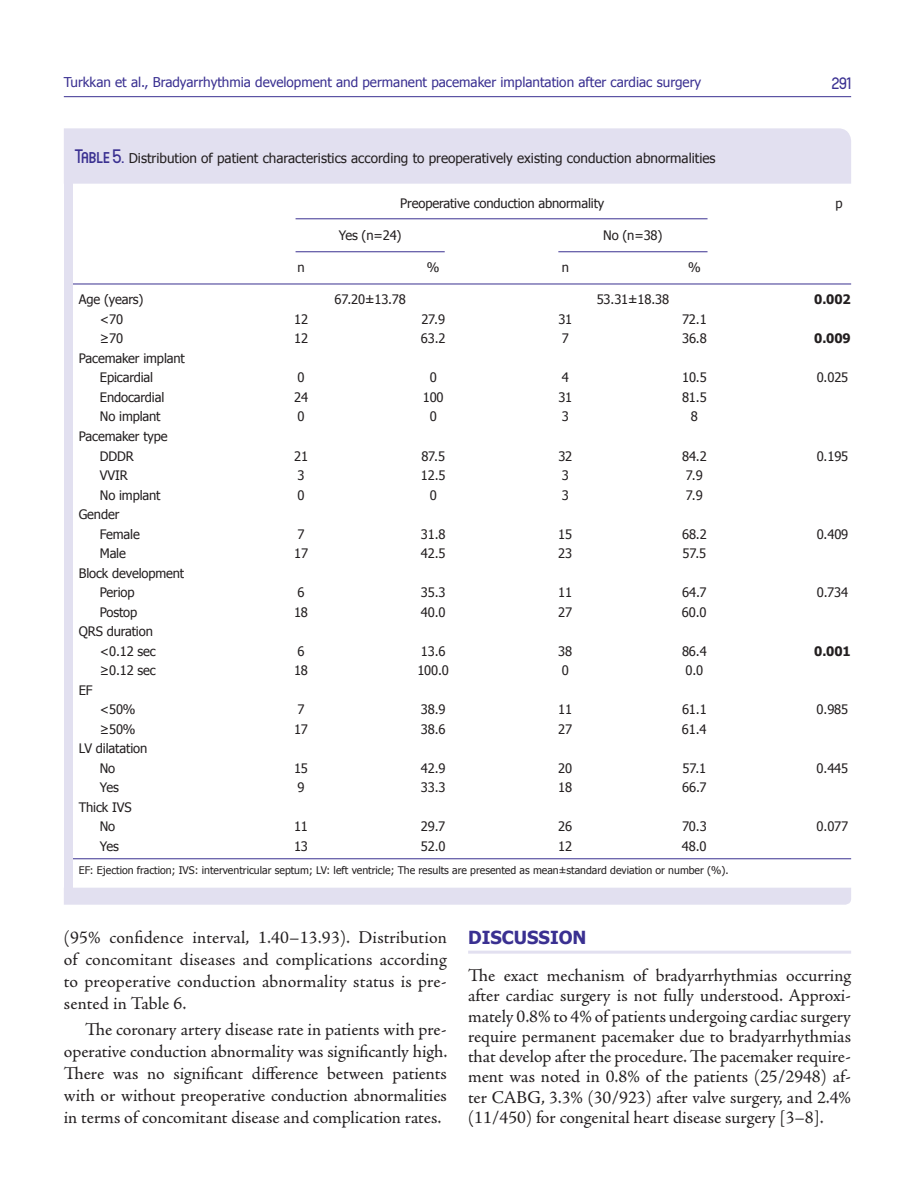
<style>
.page{position:relative;width:915px;height:1191px;background:#fff}
.page>*{position:absolute;margin:0;border:0;box-sizing:border-box;transform-origin:0 0}
.t1{font:18px/21.9px "Adobe Jenson Pro";color:#231f20;text-align:justify}
.t2{font:700 18px "Tahoma";color:#3a3091}
.t3{font:500 16.5px "Circula";color:#3a3091}
.t4{font:13.5px "Tahoma";color:#231f20}
.t5{font:13.5px "Tahoma";color:#3a3091}
.t6{font:13.05px/19.5px "Tahoma";letter-spacing:-.01em;color:#231f20}
.t7{font:700 13.05px "Tahoma";letter-spacing:-.01em;color:#231f20}
.t8{font:10.5px "Tahoma";color:#231f20}
.s1{font-family:"Circula";font-weight:500;font-size:19.5px;color:#3a3091}
</style>
<div class="page">
<hr style="left:468px;top:950px;width:382px;height:3px;background:#e2e0f0">
<div style="left:64px;top:887px;width:786px;height:17px;background:#e2e0f0"></div>
<div style="left:64px;top:128px;width:786px;height:56px;background:#e2e0f0"></div>
<hr style="left:67px;top:858px;width:783px;height:1px;background:#3a3091">
<hr style="left:67px;top:283px;width:783px;height:1px;background:#3a3091">
<hr style="left:558px;top:251px;width:149px;height:1px;background:#3a3091">
<hr style="left:295px;top:251px;width:149px;height:1px;background:#3a3091">
<hr style="left:295px;top:218px;width:412px;height:1px;background:#3a3091">
<div style="left:64px;top:177px;width:8px;height:719px;background:#e2e0f0"></div>
<hr style="left:64px;top:96px;width:786px;height:1px;background:#3a3091">
<p class="t5" style="left:64px;top:73px;width:638px">Turkkan et al., Bradyarrhythmia development and permanent pacemaker implantation after cardiac surgery</p>
<p class="t3" style="left:831px;top:73px;width:21px">291</p>
<p class="t4" style="left:75px;top:149px;width:642px"><span class="s1">Table 5.</span> Distribution of patient characteristics according to preoperatively existing conduction abnormalities</p>
<p class="t6" style="left:400px;top:192px;width:205px">Preoperative conduction abnormality</p>
<p class="t6" style="left:835px;top:192px;width:9px">p</p>
<p class="t6" style="left:338px;top:225px;width:64px">Yes (n=24)</p>
<p class="t6" style="left:603px;top:225px;width:61px">No (n=38)</p>
<p class="t6" style="left:297px;top:257px;width:9px">n</p>
<p class="t6" style="left:427px;top:257px;width:14px">%</p>
<p class="t6" style="left:561px;top:257px;width:9px">n</p>
<p class="t6" style="left:687px;top:257px;width:14px">%</p>
<p class="t6" style="left:79px;top:289px;width:66px">Age (years)</p>
<p class="t6" style="left:334px;top:289px;width:73px">67.20±13.78</p>
<p class="t6" style="left:596px;top:289px;width:74px">53.31±18.38</p>
<p class="t7" style="left:814px;top:290px;width:38px">0.002</p>
<p class="t6" style="left:100px;top:309px;width:25px">&lt;70</p>
<p class="t6" style="left:294px;top:309px;width:15px">12</p>
<p class="t6" style="left:421px;top:309px;width:25px">27.9</p>
<p class="t6" style="left:558px;top:309px;width:15px">31</p>
<p class="t6" style="left:681px;top:309px;width:26px">72.1</p>
<p class="t6" style="left:100px;top:328px;width:25px">≥70</p>
<p class="t6" style="left:294px;top:328px;width:15px">12</p>
<p class="t6" style="left:421px;top:328px;width:26px">63.2</p>
<p class="t6" style="left:561px;top:328px;width:9px">7</p>
<p class="t6" style="left:682px;top:328px;width:26px">36.8</p>
<p class="t7" style="left:814px;top:329px;width:38px">0.009</p>
<p class="t6" style="left:100px;top:348px;width:86px;text-indent:-21px">Pacemaker implant<br>Epicardial</p>
<p class="t6" style="left:297px;top:367px;width:9px">0</p>
<p class="t6" style="left:429px;top:367px;width:9px">0</p>
<p class="t6" style="left:561px;top:367px;width:9px">4</p>
<p class="t6" style="left:682px;top:367px;width:26px">10.5</p>
<p class="t6" style="left:816px;top:367px;width:33px">0.025</p>
<p class="t6" style="left:100px;top:387px;width:66px">Endocardial</p>
<p class="t6" style="left:294px;top:387px;width:15px">24</p>
<p class="t6" style="left:422px;top:387px;width:22px">100</p>
<p class="t6" style="left:558px;top:387px;width:15px">31</p>
<p class="t6" style="left:681px;top:387px;width:26px">81.5</p>
<p class="t6" style="left:100px;top:406px;width:62px">No implant</p>
<p class="t6" style="left:297px;top:406px;width:9px">0</p>
<p class="t6" style="left:429px;top:406px;width:9px">0</p>
<p class="t6" style="left:561px;top:406px;width:9px">3</p>
<p class="t6" style="left:690px;top:406px;width:9px">8</p>
<p class="t6" style="left:100px;top:426px;width:69px;text-indent:-21px">Pacemaker type<br>DDDR</p>
<p class="t6" style="left:294px;top:445px;width:15px">21</p>
<p class="t6" style="left:421px;top:445px;width:25px">87.5</p>
<p class="t6" style="left:558px;top:445px;width:15px">32</p>
<p class="t6" style="left:682px;top:445px;width:26px">84.2</p>
<p class="t6" style="left:816px;top:445px;width:33px">0.195</p>
<p class="t6" style="left:100px;top:465px;width:29px">VVIR</p>
<p class="t6" style="left:297px;top:465px;width:9px">3</p>
<p class="t6" style="left:421px;top:465px;width:26px">12.5</p>
<p class="t6" style="left:561px;top:465px;width:9px">3</p>
<p class="t6" style="left:685px;top:465px;width:18px">7.9</p>
<p class="t6" style="left:100px;top:484px;width:62px">No implant</p>
<p class="t6" style="left:297px;top:484px;width:9px">0</p>
<p class="t6" style="left:429px;top:484px;width:9px">0</p>
<p class="t6" style="left:561px;top:484px;width:9px">3</p>
<p class="t6" style="left:685px;top:484px;width:18px">7.9</p>
<p class="t6" style="left:100px;top:504px;width:41px;text-indent:-21px">Gender<br>Female</p>
<p class="t6" style="left:297px;top:523px;width:9px">7</p>
<p class="t6" style="left:420px;top:523px;width:26px">31.8</p>
<p class="t6" style="left:558px;top:523px;width:15px">15</p>
<p class="t6" style="left:681px;top:523px;width:26px">68.2</p>
<p class="t6" style="left:816px;top:523px;width:33px">0.409</p>
<p class="t6" style="left:100px;top:543px;width:28px">Male</p>
<p class="t6" style="left:294px;top:543px;width:15px">17</p>
<p class="t6" style="left:420px;top:543px;width:26px">42.5</p>
<p class="t6" style="left:558px;top:543px;width:15px">23</p>
<p class="t6" style="left:682px;top:543px;width:25px">57.5</p>
<p class="t6" style="left:100px;top:562px;width:86px;text-indent:-21px">Block development<br>Periop</p>
<p class="t6" style="left:297px;top:582px;width:9px">6</p>
<p class="t6" style="left:420px;top:582px;width:26px">35.3</p>
<p class="t6" style="left:558px;top:582px;width:15px">11</p>
<p class="t6" style="left:682px;top:582px;width:26px">64.7</p>
<p class="t6" style="left:816px;top:582px;width:33px">0.734</p>
<p class="t6" style="left:100px;top:601px;width:39px">Postop</p>
<p class="t6" style="left:294px;top:601px;width:15px">18</p>
<p class="t6" style="left:420px;top:601px;width:26px">40.0</p>
<p class="t6" style="left:558px;top:601px;width:15px">27</p>
<p class="t6" style="left:681px;top:601px;width:26px">60.0</p>
<p class="t6" style="left:79px;top:621px;width:78px;text-align:right">QRS duration &lt;0.12 sec</p>
<p class="t6" style="left:297px;top:640px;width:9px">6</p>
<p class="t6" style="left:420px;top:640px;width:26px">13.6</p>
<p class="t6" style="left:558px;top:640px;width:15px">38</p>
<p class="t6" style="left:681px;top:640px;width:26px">86.4</p>
<p class="t7" style="left:814px;top:641px;width:38px">0.001</p>
<p class="t6" style="left:79px;top:679px;width:15px">EF</p>
<p class="t6" style="left:100px;top:660px;width:57px">≥0.12 sec</p>
<p class="t6" style="left:294px;top:660px;width:15px">18</p>
<p class="t6" style="left:417px;top:660px;width:33px">100.0</p>
<p class="t6" style="left:561px;top:660px;width:9px">0</p>
<p class="t6" style="left:685px;top:660px;width:19px">0.0</p>
<p class="t6" style="left:100px;top:699px;width:37px">&lt;50%</p>
<p class="t6" style="left:297px;top:699px;width:9px">7</p>
<p class="t6" style="left:420px;top:699px;width:26px">38.9</p>
<p class="t6" style="left:558px;top:699px;width:15px">11</p>
<p class="t6" style="left:681px;top:699px;width:26px">61.1</p>
<p class="t6" style="left:816px;top:699px;width:33px">0.985</p>
<p class="t6" style="left:100px;top:718px;width:37px">≥50%</p>
<p class="t6" style="left:294px;top:718px;width:15px">17</p>
<p class="t6" style="left:420px;top:718px;width:26px">38.6</p>
<p class="t6" style="left:558px;top:718px;width:15px">27</p>
<p class="t6" style="left:681px;top:718px;width:26px">61.4</p>
<p class="t6" style="left:100px;top:738px;width:49px;text-indent:-21px">LV dilatation<br>No</p>
<p class="t6" style="left:294px;top:757px;width:15px">15</p>
<p class="t6" style="left:420px;top:757px;width:26px">42.9</p>
<p class="t6" style="left:558px;top:757px;width:15px">20</p>
<p class="t6" style="left:682px;top:757px;width:25px">57.1</p>
<p class="t6" style="left:816px;top:757px;width:33px">0.445</p>
<p class="t6" style="left:100px;top:777px;width:20px">Yes</p>
<p class="t6" style="left:297px;top:777px;width:9px">9</p>
<p class="t6" style="left:420px;top:777px;width:26px">33.3</p>
<p class="t6" style="left:558px;top:777px;width:15px">18</p>
<p class="t6" style="left:682px;top:777px;width:26px">66.7</p>
<p class="t6" style="left:79px;top:796px;width:54px;text-align:center">Thick IVS<br>No</p>
<p class="t6" style="left:294px;top:816px;width:15px">11</p>
<p class="t6" style="left:421px;top:816px;width:26px">29.7</p>
<p class="t6" style="left:558px;top:816px;width:15px">26</p>
<p class="t6" style="left:681px;top:816px;width:26px">70.3</p>
<p class="t6" style="left:816px;top:816px;width:33px">0.077</p>
<p class="t6" style="left:100px;top:835px;width:20px">Yes</p>
<p class="t6" style="left:294px;top:835px;width:15px">13</p>
<p class="t6" style="left:420px;top:835px;width:26px">52.0</p>
<p class="t6" style="left:558px;top:835px;width:15px">12</p>
<p class="t6" style="left:681px;top:835px;width:26px">48.0</p>
<p class="t8" style="left:79px;top:863px;width:651px">EF: Ejection fraction; IVS: interventricular septum; LV: left ventricle; The results are presented as mean±standard deviation or number (%).</p>
<p class="t1" style="left:64px;top:926px;width:384px">(95% confidence interval, 1.40–13.93). Distribution of concomitant diseases and complications according to preoperative conduction abnormality status is pre&shy;sented in Table 6.</p>
<p class="t1" style="left:64px;top:1018px;width:385px;text-indent:21px">The coronary artery disease rate in patients with pre&shy;operative conduction abnormality was significantly high.<br>There was no significant difference between patients with or without preoperative conduction abnormalities in terms of concomitant disease and complication rates.</p>
<p class="t2" style="left:468px;top:924px;width:120px">DISCUSSION</p>
<p class="t1" style="left:468px;top:965px;width:384px;line-height:20.2px">The exact mechanism of bradyarrhythmias occurring after cardiac surgery is not fully understood. Approxi&shy;mately 0.8% to 4% of patients undergoing cardiac surgery require permanent pacemaker due to bradyarrhythmias that develop after the procedure. The pacemaker require&shy;ment was noted in 0.8% of the patients (25/2948) af&shy;ter CABG, 3.3% (30/923) after valve surgery, and 2.4% (11/450) for congenital heart disease surgery [3–8].</p>
</div>
